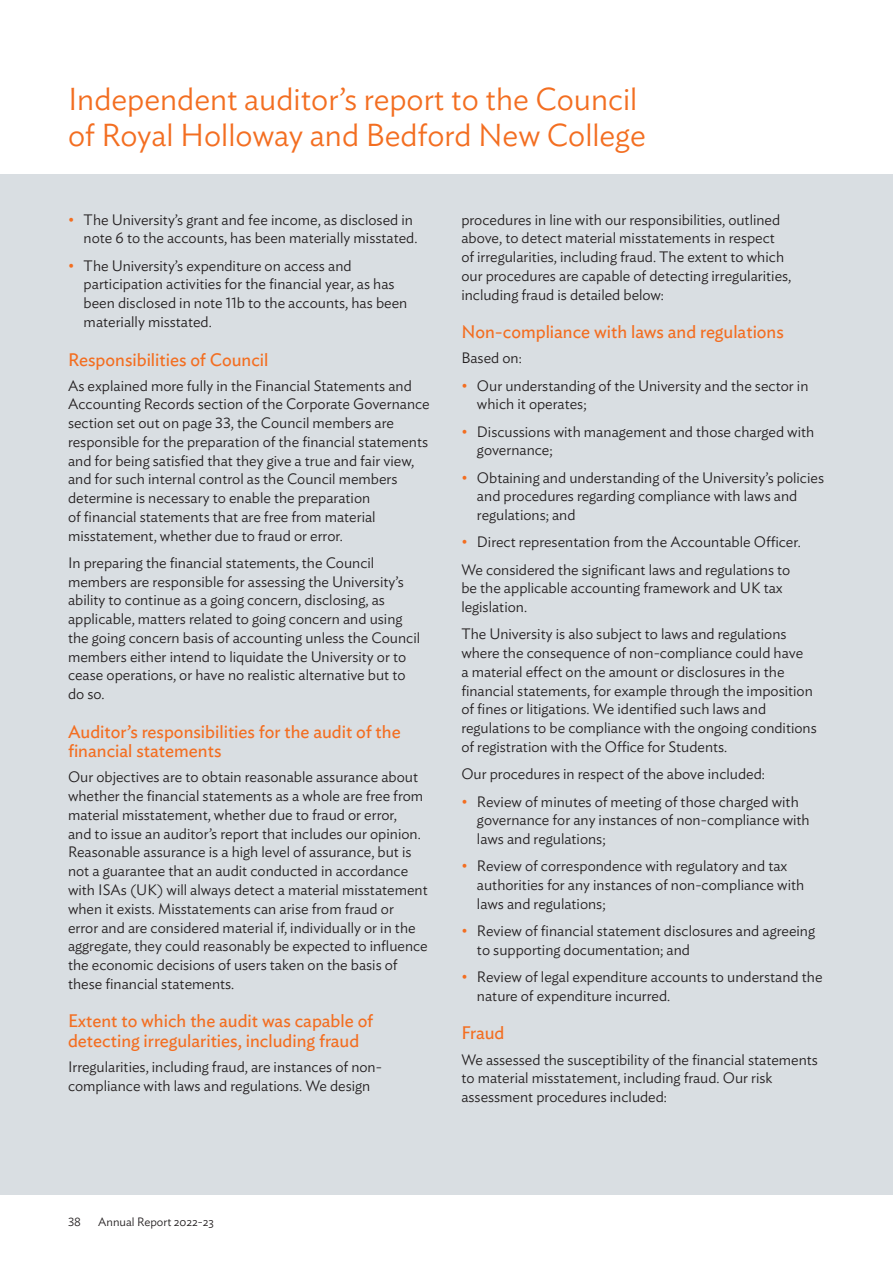
<style>
.page{position:relative;width:893px;height:1263px;background:#fff}
.page>*{position:absolute;margin:0;border:0;box-sizing:border-box;transform-origin:0 0}
.t1{font:300 31.5px/36px "Ideal Sans";color:#f36e21}
.t2{font:18px/19.5px "Ideal Sans";color:#f36e21}
.t3{font:300 15px/18.8px "Ideal Sans";color:#231f20}
.t4{font:300 12px "Ideal Sans";color:#231f20}
.s1{color:#f36e21}
</style>
<div class="page">
<div style="left:0;top:174px;width:893px;height:1021px;background:#d9dee2"></div>
<h1 class="t1" style="left:68px;top:79px;width:579px">Independent auditor’s report to the Council of Royal Holloway and Bedford New College</h1>
<p class="t3" style="left:68px;top:209px;width:351px;text-align:right"><span class="s1">•</span> The University’s grant and fee income, as disclosed in note 6 to the accounts, has been materially misstated.</p>
<p class="t3" style="left:84px;top:255px;width:325px;text-indent:-16px"><span class="s1">•</span> The University’s expenditure on access and participation activities for the financial year, as has been disclosed in note 11b to the accounts, has been materially misstated.</p>
<p class="t2" style="left:68px;top:348px;width:202px">Responsibilities of Council</p>
<p class="t3" style="left:68px;top:375px;width:363px">As explained more fully in the Financial Statements and Accounting Records section of the Corporate Governance section set out on page 33, the Council members are responsible for the preparation of the financial statements and for being satisfied that they give a true and fair view, and for such internal control as the Council members determine is necessary to enable the preparation<br>of financial statements that are free from material misstatement, whether due to fraud or error.</p>
<p class="t3" style="left:68px;top:552px;width:354px">In preparing the financial statements, the Council members are responsible for assessing the University’s ability to continue as a going concern, disclosing, as applicable, matters related to going concern and using the going concern basis of accounting unless the Council members either intend to liquidate the University or to cease operations, or have no realistic alternative but to do so.</p>
<p class="t2" style="left:68px;top:720px;width:334px">Auditor’s responsibilities for the audit of the financial statements</p>
<p class="t3" style="left:68px;top:767px;width:361px">Our objectives are to obtain reasonable assurance about whether the financial statements as a whole are free from material misstatement, whether due to fraud or error,<br>and to issue an auditor’s report that includes our opinion.<br>Reasonable assurance is a high level of assurance, but is not a guarantee that an audit conducted in accordance with ISAs (UK) will always detect a material misstatement when it exists. Misstatements can arise from fraud or error and are considered material if, individually or in the aggregate, they could reasonably be expected to influence the economic decisions of users taken on the basis of these financial statements.</p>
<p class="t2" style="left:68px;top:1010px;width:307px">Extent to which the audit was capable of detecting irregularities, including fraud</p>
<p class="t3" style="left:68px;top:1056px;width:315px">Irregularities, including fraud, are instances of non&shy;compliance with laws and regulations. We design</p>
<p class="t3" style="left:461px;top:209px;width:331px">procedures in line with our responsibilities, outlined above, to detect material misstatements in respect of irregularities, including fraud. The extent to which our procedures are capable of detecting irregularities, including fraud is detailed below:</p>
<p class="t2" style="left:461px;top:321px;width:324px">Non-compliance with laws and regulations</p>
<p class="t3" style="left:461px;top:347px;width:62px">Based on:</p>
<p class="t3" style="left:477px;top:375px;width:333px;text-indent:-16px"><span class="s1">•</span> Our understanding of the University and the sector in which it operates;</p>
<p class="t3" style="left:477px;top:421px;width:339px;text-indent:-16px"><span class="s1">•</span> Discussions with management and those charged with governance;</p>
<p class="t3" style="left:477px;top:467px;width:349px;text-indent:-16px"><span class="s1">•</span> Obtaining and understanding of the University’s policies and procedures regarding compliance with laws and regulations; and</p>
<p class="t3" style="left:461px;top:527px;width:341px;line-height:27.3px"><span class="s1">•</span> Direct representation from the Accountable Officer.<br>We considered the significant laws and regulations to</p>
<p class="t3" style="left:461px;top:578px;width:323px">be the applicable accounting framework and UK tax legislation.</p>
<p class="t3" style="left:461px;top:624px;width:357px">The University is also subject to laws and regulations where the consequence of non-compliance could have<br>a material effect on the amount or disclosures in the financial statements, for example through the imposition of fines or litigations. We identified such laws and regulations to be compliance with the ongoing conditions of registration with the Office for Students.</p>
<p class="t3" style="left:461px;top:763px;width:305px">Our procedures in respect of the above included:</p>
<p class="t3" style="left:477px;top:791px;width:334px;text-indent:-16px"><span class="s1">•</span> Review of minutes of meeting of those charged with governance for any instances of non-compliance with laws and regulations;</p>
<p class="t3" style="left:477px;top:855px;width:329px;text-indent:-16px"><span class="s1">•</span> Review of correspondence with regulatory and tax authorities for any instances of non-compliance with laws and regulations;</p>
<p class="t3" style="left:477px;top:920px;width:340px;text-indent:-16px"><span class="s1">•</span> Review of financial statement disclosures and agreeing to supporting documentation; and</p>
<p class="t3" style="left:477px;top:966px;width:347px;text-indent:-16px"><span class="s1">•</span> Review of legal expenditure accounts to understand the nature of expenditure incurred.</p>
<p class="t2" style="left:461px;top:1022px;width:45px">Fraud</p>
<p class="t3" style="left:461px;top:1049px;width:358px">We assessed the susceptibility of the financial statements to material misstatement, including fraud. Our risk assessment procedures included:</p>
<p class="t4" style="left:68px;top:1213px;width:14px">38</p>
<p class="t4" style="left:98px;top:1212px;width:117px">Annual Report 2022-23</p>
</div>
